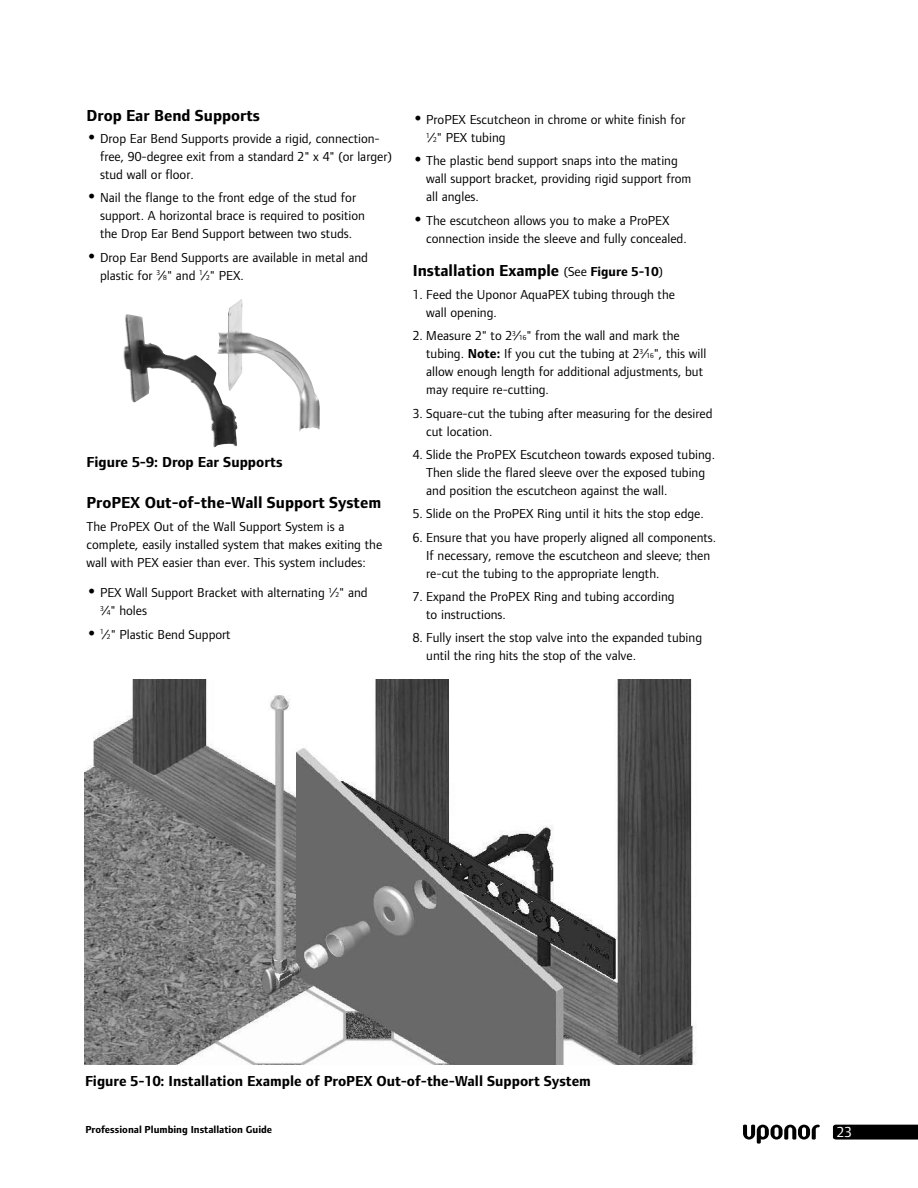
<style>
.page{position:relative;width:918px;height:1188px;background:#fff}
.page>*{position:absolute;margin:0;border:0;box-sizing:border-box;transform-origin:0 0}
.t1{font:700 16.5px "Foundry Form Sans";color:#000}
.t2{font:700 15px "Foundry Form Sans";color:#000}
.t3{font:15px "Foundry Form Sans";color:#fff}
.t4{font:13.5px/18px "Foundry Form Sans";color:#000}
.t5{font:700 10.5px "Foundry Form Sans";color:#000}
.s1{font-weight:700;font-size:21px}
.s2{font-size:7.35px}
.s3{font-weight:400;font-size:13.5px}
.s4{font-size:13.5px}
.s5{font-weight:700}
</style>
<div class="page">
<img style="left:84px;top:680px;width:612px;height:384px">
<svg style="left:743px;top:1125px;width:77px;height:19px"></svg>
<svg style="left:833px;top:1125px;width:85px;height:15px"></svg>
<img style="left:123px;top:314px;width:114px;height:133px">
<img style="left:217px;top:299px;width:103px;height:133px">
<p class="t1" style="left:87px;top:106px;width:175px">Drop Ear Bend Supports</p>
<p class="t4" style="left:100px;top:129px;width:293px;text-indent:-13px"><span class="s1">•</span> Drop Ear Bend Supports provide a rigid, connection&shy;free, 90-degree exit from a standard 2" x 4" (or larger) stud wall or floor.</p>
<p class="t4" style="left:100px;top:189px;width:266px;text-indent:-13px"><span class="s1">•</span> Nail the flange to the front edge of the stud for support. A horizontal brace is required to position the Drop Ear Bend Support between two studs.</p>
<p class="t4" style="left:100px;top:248px;width:269px;text-indent:-13px"><span class="s1">•</span> Drop Ear Bend Supports are available in metal and plastic for <sup>3</sup>⁄<span class="s2">8</span>" and <sup>1</sup>⁄<span class="s2">2</span>" PEX.</p>
<p class="t2" style="left:86px;top:453px;width:198px">Figure 5-9: Drop Ear Supports</p>
<p class="t1" style="left:87px;top:494px;width:296px">ProPEX Out-of-the-Wall Support System</p>
<p class="t4" style="left:87px;top:517px;width:297px">The ProPEX Out of the Wall Support System is a complete, easily installed system that makes exiting the wall with PEX easier than ever. This system includes:</p>
<p class="t4" style="left:100px;top:584px;width:269px;text-indent:-14px"><span class="s1">•</span> PEX Wall Support Bracket with alternating <sup>1</sup>⁄<span class="s2">2</span>" and<br><sup>3</sup>⁄<span class="s2">4</span>" holes</p>
<p class="t4" style="left:87px;top:625px;width:146px"><span class="s1">•</span> <sup>1</sup>⁄<span class="s2">2</span>" Plastic Bend Support</p>
<p class="t4" style="left:426px;top:110px;width:261px;text-indent:-14px"><span class="s1">•</span> ProPEX Escutcheon in chrome or white finish for<br><sup>1</sup>⁄<span class="s2">2</span>" PEX tubing</p>
<p class="t4" style="left:426px;top:152px;width:267px;text-indent:-13px"><span class="s1">•</span> The plastic bend support snaps into the mating wall support bracket, providing rigid support from all angles.</p>
<p class="t4" style="left:426px;top:211px;width:260px;text-indent:-13px"><span class="s1">•</span> The escutcheon allows you to make a ProPEX connection inside the sleeve and fully concealed.</p>
<p class="t1" style="left:413px;top:262px;width:252px">Installation Example <span class="s3">(See</span> <span class="s4">Figure 5-10</span><span class="s3">)</span></p>
<p class="t4" style="left:426px;top:285px;width:250px;text-indent:-14px">1. Feed the Uponor AquaPEX tubing through the wall opening.</p>
<p class="t4" style="left:426px;top:327px;width:282px;text-indent:-13px">2. Measure 2" to 2<sup>3</sup>⁄<span class="s2">16</span>" from the wall and mark the tubing. <span class="s5">Note:</span> If you cut the tubing at 2<sup>3</sup>⁄<span class="s2">16</span>", this will allow enough length for additional adjustments, but may require re-cutting.</p>
<p class="t4" style="left:426px;top:404px;width:288px;text-indent:-14px">3. Square-cut the tubing after measuring for the desired cut location.</p>
<p class="t4" style="left:426px;top:445px;width:288px;text-indent:-14px">4. Slide the ProPEX Escutcheon towards exposed tubing.<br>Then slide the flared sleeve over the exposed tubing and position the escutcheon against the wall.</p>
<p class="t4" style="left:413px;top:505px;width:291px">5. Slide on the ProPEX Ring until it hits the stop edge.</p>
<p class="t4" style="left:426px;top:528px;width:290px;text-indent:-14px">6. Ensure that you have properly aligned all components.<br>If necessary, remove the escutcheon and sleeve; then re-cut the tubing to the appropriate length.</p>
<p class="t4" style="left:426px;top:587px;width:250px;text-indent:-14px">7. Expand the ProPEX Ring and tubing according to instructions.</p>
<p class="t4" style="left:426px;top:629px;width:277px;text-indent:-14px">8. Fully insert the stop valve into the expanded tubing until the ring hits the stop of the valve.</p>
<p class="t2" style="left:85px;top:1072px;width:507px">Figure 5-10: Installation Example of ProPEX Out-of-the-Wall Support System</p>
<p class="t5" style="left:85px;top:1123px;width:188px">Professional Plumbing Installation Guide</p>
<p class="t3" style="left:837px;top:1123px;width:16px">23</p>
</div>
